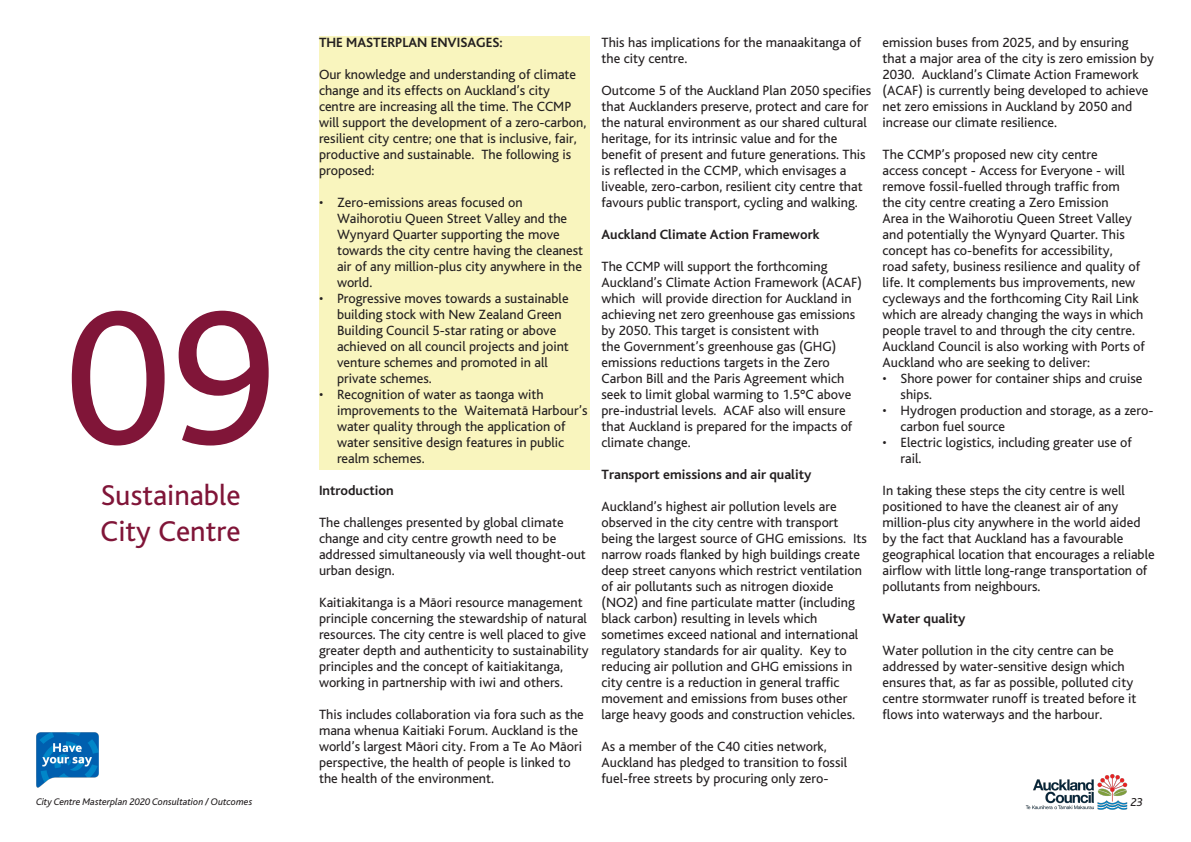
<style>
.page{position:relative;width:1191px;height:842px;background:#fff}
.page>*{position:absolute;margin:0;border:0;box-sizing:border-box;transform-origin:0 0}
.t1{font:200px "Auckland Council Bliss Regular";color:#801538}
.t2{font:30px/36px "Auckland Council Bliss Regular";color:#801538}
.t3{font:14px/16px "Auckland Council Bliss Regular";color:#231f20}
.t4{font:14px "Auckland Council Bliss Bold";color:#231f20}
.t5{font:12px "Auckland Council Bliss Italic";color:#231f20}
.t6{font:10px "Auckland Council Bliss Italic";color:#231f20}
</style>
<div class="page">
<img style="left:1025px;top:774px;width:103px;height:36px">
<img style="left:36px;top:732px;width:63px;height:56px">
<div style="left:319px;top:36px;width:270px;height:433px;background:#f9f5be"></div>
<h1 class="t1" style="left:66px;top:273px;width:211px">09</h1>
<h2 class="t2" style="left:101px;top:478px;width:141px">Sustainable<br>City Centre</h2>
<p class="t4" style="left:319px;top:35px;width:185px">THE MASTERPLAN ENVISAGES:</p>
<p class="t3" style="left:319px;top:67px;width:269px">Our knowledge and understanding of climate change and its effects on Auckland’s city centre are increasing all the time. The CCMP will support the development of a zero-carbon, resilient city centre; one that is inclusive, fair, productive and sustainable. The following is proposed:</p>
<p class="t3" style="left:337px;top:195px;width:248px;text-indent:-18px">• Zero-emissions areas focused on Waihorotiu Queen Street Valley and the Wynyard Quarter supporting the move towards the city centre having the cleanest air of any million-plus city anywhere in the world.</p>
<p class="t3" style="left:337px;top:291px;width:233px;text-indent:-18px">• Progressive moves towards a sustainable building stock with New Zealand Green Building Council 5-star rating or above achieved on all council projects and joint venture schemes and promoted in all private schemes.</p>
<p class="t3" style="left:337px;top:387px;width:252px;text-indent:-18px">• Recognition of water as taonga with improvements to the Waitematā Harbour’s water quality through the application of water sensitive design features in public realm schemes.</p>
<p class="t4" style="left:319px;top:483px;width:76px">Introduction</p>
<p class="t3" style="left:319px;top:515px;width:268px">The challenges presented by global climate change and city centre growth need to be addressed simultaneously via well thought-out urban design.</p>
<p class="t3" style="left:319px;top:595px;width:271px">Kaitiakitanga is a Māori resource management principle concerning the stewardship of natural resources. The city centre is well placed to give greater depth and authenticity to sustainability principles and the concept of kaitiakitanga, working in partnership with iwi and others.</p>
<p class="t3" style="left:319px;top:707px;width:266px">This includes collaboration via fora such as the mana whenua Kaitiaki Forum. Auckland is the world’s largest Māori city. From a Te Ao Māori perspective, the health of people is linked to the health of the environment.</p>
<p class="t3" style="left:601px;top:35px;width:261px">This has implications for the manaakitanga of the city centre.</p>
<p class="t3" style="left:601px;top:83px;width:271px">Outcome 5 of the Auckland Plan 2050 specifies that Aucklanders preserve, protect and care for the natural environment as our shared cultural heritage, for its intrinsic value and for the benefit of present and future generations. This is reflected in the CCMP, which envisages a liveable, zero-carbon, resilient city centre that favours public transport, cycling and walking.</p>
<p class="t4" style="left:601px;top:227px;width:220px">Auckland Climate Action Framework</p>
<p class="t3" style="left:601px;top:259px;width:262px">The CCMP will support the forthcoming Auckland’s Climate Action Framework (ACAF) which will provide direction for Auckland in achieving net zero greenhouse gas emissions by 2050. This target is consistent with<br>the Government’s greenhouse gas (GHG) emissions reductions targets in the Zero Carbon Bill and the Paris Agreement which seek to limit global warming to 1.5°C above pre-industrial levels. ACAF also will ensure that Auckland is prepared for the impacts of climate change.</p>
<p class="t4" style="left:601px;top:467px;width:211px">Transport emissions and air quality</p>
<p class="t3" style="left:601px;top:499px;width:267px">Auckland’s highest air pollution levels are observed in the city centre with transport being the largest source of GHG emissions. Its narrow roads flanked by high buildings create deep street canyons which restrict ventilation of air pollutants such as nitrogen dioxide (NO2) and fine particulate matter (including black carbon) resulting in levels which sometimes exceed national and international regulatory standards for air quality. Key to reducing air pollution and GHG emissions in city centre is a reduction in general traffic movement and emissions from buses other large heavy goods and construction vehicles.</p>
<p class="t3" style="left:601px;top:739px;width:247px">As a member of the C40 cities network,<br>Auckland has pledged to transition to fossil fuel-free streets by procuring only zero-</p>
<p class="t3" style="left:882px;top:35px;width:273px">emission buses from 2025, and by ensuring that a major area of the city is zero emission by 2030. Auckland’s Climate Action Framework (ACAF) is currently being developed to achieve net zero emissions in Auckland by 2050 and increase our climate resilience.</p>
<p class="t3" style="left:882px;top:147px;width:264px">The CCMP’s proposed new city centre<br>access concept - Access for Everyone - will remove fossil-fuelled through traffic from<br>the city centre creating a Zero Emission<br>Area in the Waihorotiu Queen Street Valley and potentially the Wynyard Quarter. This concept has co-benefits for accessibility,<br>road safety, business resilience and quality of life. It complements bus improvements, new cycleways and the forthcoming City Rail Link which are already changing the ways in which people travel to and through the city centre.<br>Auckland Council is also working with Ports of Auckland who are seeking to deliver:</p>
<p class="t3" style="left:900px;top:371px;width:243px;text-indent:-18px">• Shore power for container ships and cruise ships.</p>
<p class="t3" style="left:900px;top:403px;width:254px;text-indent:-18px">• Hydrogen production and storage, as a zero&shy;carbon fuel source</p>
<p class="t3" style="left:900px;top:435px;width:233px;text-indent:-18px">• Electric logistics, including greater use of rail.</p>
<p class="t3" style="left:882px;top:483px;width:274px">In taking these steps the city centre is well positioned to have the cleanest air of any million-plus city anywhere in the world aided by the fact that Auckland has a favourable geographical location that encourages a reliable airflow with little long-range transportation of pollutants from neighbours.</p>
<p class="t4" style="left:882px;top:611px;width:84px">Water quality</p>
<p class="t3" style="left:882px;top:643px;width:255px">Water pollution in the city centre can be addressed by water-sensitive design which ensures that, as far as possible, polluted city centre stormwater runoff is treated before it flows into waterways and the harbour.</p>
<p class="t6" style="left:36px;top:796px;width:218px">City Centre Masterplan 2020 Consultation / Outcomes</p>
<p class="t5" style="left:1130px;top:796px;width:14px">23</p>
</div>
